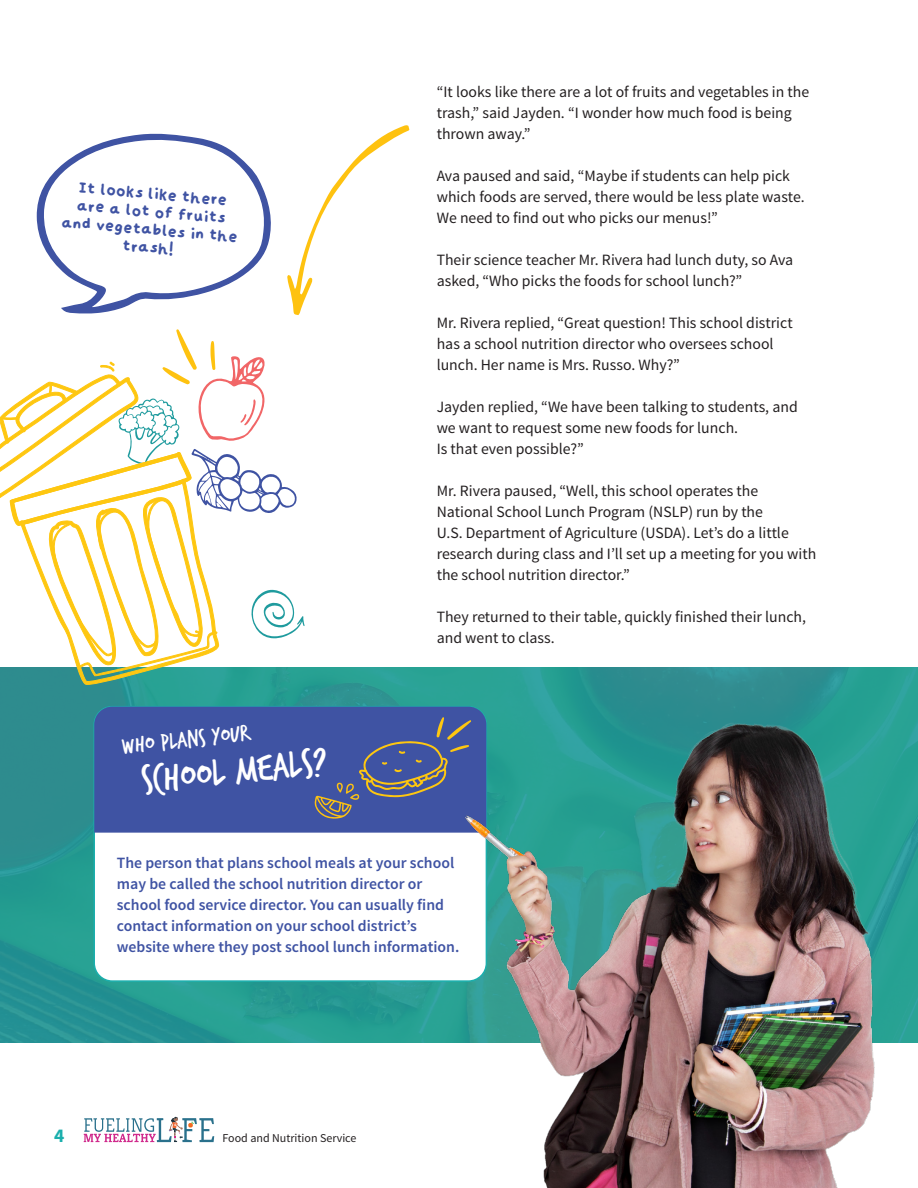
<style>
.page{position:relative;width:918px;height:1188px;background:#fff}
.page>*{position:absolute;margin:0;border:0;box-sizing:border-box;transform-origin:0 0}
.t1{font:41.25px "Trash Hand";color:#fff}
.t2{font:24.9px "Trash Hand";color:#fff}
.t3{font:700 19.5px "Source Sans Pro";color:#1bafad}
.t4{font:19.2px/18px "Dry Whiteboard Marker";color:#3f53a3;text-align:center}
.t5{font:15.75px/21px "Source Sans Pro";color:#231f20}
.t6{font:600 15.75px/21px "Source Sans Pro";color:#3f53a3}
.t7{font:12px "Source Sans Pro";color:#231f20}
</style>
<div class="page">
<svg style="left:84px;top:1117px;width:130px;height:25px"></svg>
<div style="left:0;top:667px;width:918px;height:376px;background:#289791"></div>
<div style="left:94px;top:707px;width:392px;height:274px;background:#fff;border-radius:18px"></div>
<div style="left:94px;top:707px;width:358px;height:126px;background:#3f53a3"></div>
<img style="left:452px;top:667px;width:466px;height:521px">
<svg style="left:287px;top:125px;width:122px;height:190px"></svg>
<svg style="left:36px;top:133px;width:235px;height:181px"></svg>
<svg style="left:0;top:329px;width:305px;height:358px"></svg>
<svg style="left:315px;top:717px;width:156px;height:102px;background:#505d95"></svg>
<p class="t4" style="left:65px;top:177px;width:179px;rotate:5deg">It looks like there are a lot of fruits and vegetables in the trash!</p>
<h3 class="t2" style="left:121px;top:734px;width:128px;rotate:-6deg">Who Plans Your</h3>
<h3 class="t1" style="left:140px;top:760px;width:188px;rotate:-6deg">School Meals?</h3>
<p class="t5" style="left:437px;top:82px;width:374px">“It looks like there are a lot of fruits and vegetables in the trash,” said Jayden. “I wonder how much food is being thrown away.”</p>
<p class="t5" style="left:437px;top:166px;width:370px">Ava paused and said, “Maybe if students can help pick which foods are served, there would be less plate waste.<br>We need to find out who picks our menus!”</p>
<p class="t5" style="left:437px;top:250px;width:358px">Their science teacher Mr. Rivera had lunch duty, so Ava asked, “Who picks the foods for school lunch?”</p>
<p class="t5" style="left:437px;top:313px;width:357px">Mr. Rivera replied, “Great question! This school district has a school nutrition director who oversees school lunch. Her name is Mrs. Russo. Why?”</p>
<p class="t5" style="left:437px;top:397px;width:363px">Jayden replied, “We have been talking to students, and we want to request some new foods for lunch.<br>Is that even possible?”</p>
<p class="t5" style="left:437px;top:481px;width:381px">Mr. Rivera paused, “Well, this school operates the National School Lunch Program (NSLP) run by the<br>U.S. Department of Agriculture (USDA). Let’s do a little research during class and I’ll set up a meeting for you with the school nutrition director.”</p>
<p class="t5" style="left:437px;top:607px;width:371px">They returned to their table, quickly finished their lunch, and went to class.</p>
<p class="t6" style="left:117px;top:852px;width:344px">The person that plans school meals at your school may be called the school nutrition director or school food service director. You can usually find contact information on your school district’s website where they post school lunch information.</p>
<p class="t3" style="left:54px;top:1122px;width:12px">4</p>
<p class="t7" style="left:223px;top:1131px;width:135px">Food and Nutrition Service</p>
</div>
